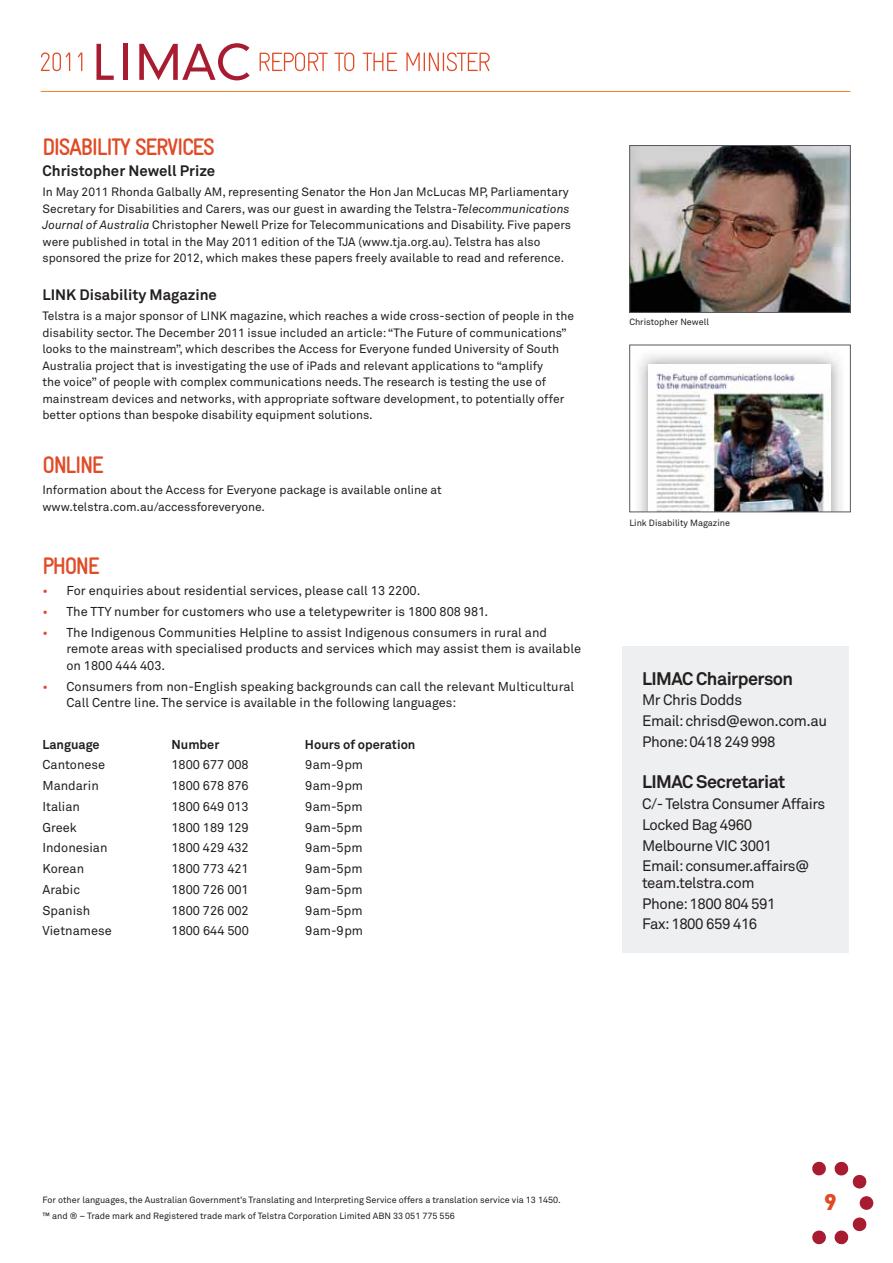
<style>
.page{position:relative;width:893px;height:1263px;background:#fff}
.page>*{position:absolute;margin:0;border:0;box-sizing:border-box;transform-origin:0 0}
.t1{font:700 condensed 24px "Gravur";letter-spacing:-.06em;color:#e04b26}
.t2{font:900 22.5px "DIN";color:#e04b26}
.t3{font:700 18px "Akkurat";letter-spacing:-.03em;color:#231f20}
.t4{font:15px/20.7px "Akkurat";letter-spacing:-.03em;color:#231f20}
.t5{font:700 15px "Akkurat";color:#231f20}
.t6{font:12.75px/20.7px "Akkurat";color:#231f20}
.t7{font:700 12.75px "Akkurat";color:#231f20}
.t8{font:12px/16.5px "Akkurat";color:#231f20}
.t9{font:9px/16.2px "Akkurat";color:#231f20}
.s1{font-style:italic}
</style>
<div class="page">
<svg style="left:812px;top:1230px;width:14px;height:15px"></svg>
<svg style="left:834px;top:1217px;width:33px;height:28px"></svg>
<div style="left:860px;top:1196px;width:13px;height:14px;background:#a71c30;border-radius:50%"></div>
<svg style="left:834px;top:1161px;width:33px;height:28px"></svg>
<svg style="left:812px;top:1161px;width:14px;height:15px"></svg>
<svg style="left:96px;top:44px;width:18px;height:36px"></svg>
<div style="left:123px;top:44px;width:5px;height:36px;background:#a71c30"></div>
<svg style="left:139px;top:43px;width:111px;height:37px"></svg>
<svg style="left:41px;top:52px;width:41px;height:19px"></svg>
<svg style="left:260px;top:52px;width:230px;height:19px"></svg>
<hr style="left:41px;top:91px;width:809px;height:1px;background:#e98524">
<img style="left:631px;top:147px;width:217px;height:164px">
<div style="left:629px;top:145px;width:221px;height:168px;border:1px solid #58595b"></div>
<img style="left:638px;top:354px;width:203px;height:156px">
<img style="left:648px;top:365px;width:183px;height:145px">
<div style="left:629px;top:345px;width:221px;height:167px;border:1px solid #58595b"></div>
<div style="left:622px;top:646px;width:227px;height:307px;background:#eeeff0"></div>
<h1 class="t1" style="left:42px;top:133px;width:174px">DISABILITY SERVICES</h1>
<p class="t5" style="left:42px;top:165px;width:174px">Christopher Newell Prize</p>
<p class="t8" style="left:42px;top:185px;width:530px">In May 2011 Rhonda Galbally AM, representing Senator the Hon Jan McLucas MP, Parliamentary Secretary for Disabilities and Carers, was our guest in awarding the Telstra-<span class="s1">Telecommunications Journal of Australia</span> Christopher Newell Prize for Telecommunications and Disability. Five papers were published in total in the May 2011 edition of the TJA (www.tja.org.au). Telstra has also sponsored the prize for 2012, which makes these papers freely available to read and reference.</p>
<p class="t5" style="left:42px;top:289px;width:176px">LINK Disability Magazine</p>
<p class="t8" style="left:42px;top:309px;width:533px">Telstra is a major sponsor of LINK magazine, which reaches a wide cross-section of people in the disability sector. The December 2011 issue included an article: “The Future of communications” looks to the mainstream”, which describes the Access for Everyone funded University of South Australia project that is investigating the use of iPads and relevant applications to “amplify<br>the voice” of people with complex communications needs. The research is testing the use of mainstream devices and networks, with appropriate software development, to potentially offer better options than bespoke disability equipment solutions.</p>
<h1 class="t1" style="left:42px;top:451px;width:63px">ONLINE</h1>
<p class="t8" style="left:42px;top:483px;width:401px">Information about the Access for Everyone package is available online at www.telstra.com.au/accessforeveryone.</p>
<h1 class="t1" style="left:42px;top:552px;width:59px">PHONE</h1>
<p class="t6" style="left:66px;top:582px;width:482px">For enquiries about residential services, please call 13 2200.<br>The TTY number for customers who use a teletypewriter is 1800 808 981.<br>The Indigenous Communities Helpline to assist Indigenous consumers in rural and</p>
<p class="t6" style="left:66px;top:642px;width:516px;line-height:16.5px">remote areas with specialised products and services which may assist them is available on 1800 444 403.</p>
<p class="t6" style="left:66px;top:679px;width:509px;line-height:16.5px">Consumers from non-English speaking backgrounds can call the relevant Multicultural<br>Call Centre line. The service is available in the following languages:</p>
<p class="t7" style="left:42px;top:739px;width:59px">Language</p>
<p class="t7" style="left:171px;top:739px;width:49px">Number</p>
<p class="t7" style="left:305px;top:739px;width:112px">Hours of operation</p>
<p class="t6" style="left:42px;top:756px;width:64px">Cantonese</p>
<p class="t6" style="left:171px;top:756px;width:79px">1800 677 008</p>
<p class="t6" style="left:305px;top:756px;width:60px">9am-9pm</p>
<p class="t6" style="left:42px;top:777px;width:58px">Mandarin</p>
<p class="t6" style="left:171px;top:777px;width:79px">1800 678 876</p>
<p class="t6" style="left:305px;top:777px;width:60px">9am-9pm</p>
<p class="t6" style="left:42px;top:797px;width:39px">Italian</p>
<p class="t6" style="left:171px;top:797px;width:79px">1800 649 013</p>
<p class="t6" style="left:305px;top:797px;width:59px">9am-5pm</p>
<p class="t6" style="left:42px;top:818px;width:36px">Greek</p>
<p class="t6" style="left:171px;top:818px;width:79px">1800 189 129</p>
<p class="t6" style="left:305px;top:818px;width:59px">9am-5pm</p>
<p class="t6" style="left:42px;top:839px;width:67px">Indonesian</p>
<p class="t6" style="left:171px;top:839px;width:79px">1800 429 432</p>
<p class="t6" style="left:305px;top:839px;width:59px">9am-5pm</p>
<p class="t6" style="left:42px;top:860px;width:43px">Korean</p>
<p class="t6" style="left:171px;top:860px;width:79px">1800 773 421</p>
<p class="t6" style="left:305px;top:860px;width:59px">9am-5pm</p>
<p class="t6" style="left:42px;top:880px;width:39px">Arabic</p>
<p class="t6" style="left:171px;top:880px;width:79px">1800 726 001</p>
<p class="t6" style="left:305px;top:880px;width:59px">9am-5pm</p>
<p class="t6" style="left:42px;top:901px;width:49px">Spanish</p>
<p class="t6" style="left:171px;top:901px;width:79px">1800 726 002</p>
<p class="t6" style="left:305px;top:901px;width:59px">9am-5pm</p>
<p class="t6" style="left:42px;top:922px;width:71px">Vietnamese</p>
<p class="t6" style="left:172px;top:922px;width:79px">1800 644 500</p>
<p class="t6" style="left:305px;top:922px;width:60px">9am-9pm</p>
<p class="t9" style="left:629px;top:315px;width:81px">Christopher Newell</p>
<p class="t9" style="left:629px;top:516px;width:102px">Link Disability Magazine</p>
<h3 class="t3" style="left:642px;top:672px;width:153px">LIMAC Chairperson</h3>
<p class="t4" style="left:642px;top:691px;width:186px">Mr Chris Dodds<br>Email: chrisd@ewon.com.au<br>Phone: 0418 249 998</p>
<h3 class="t3" style="left:642px;top:776px;width:145px">LIMAC Secretariat</h3>
<p class="t4" style="left:642px;top:795px;width:185px">C/- Telstra Consumer Affairs<br>Locked Bag 4960<br>Melbourne VIC 3001<br>Email: consumer.affairs@</p>
<p class="t4" style="left:642px;top:874px;width:135px">team.telstra.com<br>Phone: 1800 804 591<br>Fax: 1800 659 416</p>
<p class="t9" style="left:42px;top:1192px;width:520px">For other languages, the Australian Government’s Translating and Interpreting Service offers a translation service via 13 1450. ™ and ® – Trade mark and Registered trade mark of Telstra Corporation Limited ABN 33 051 775 556</p>
<h2 class="t2" style="left:824px;top:1187px;width:14px">9</h2>
</div>
